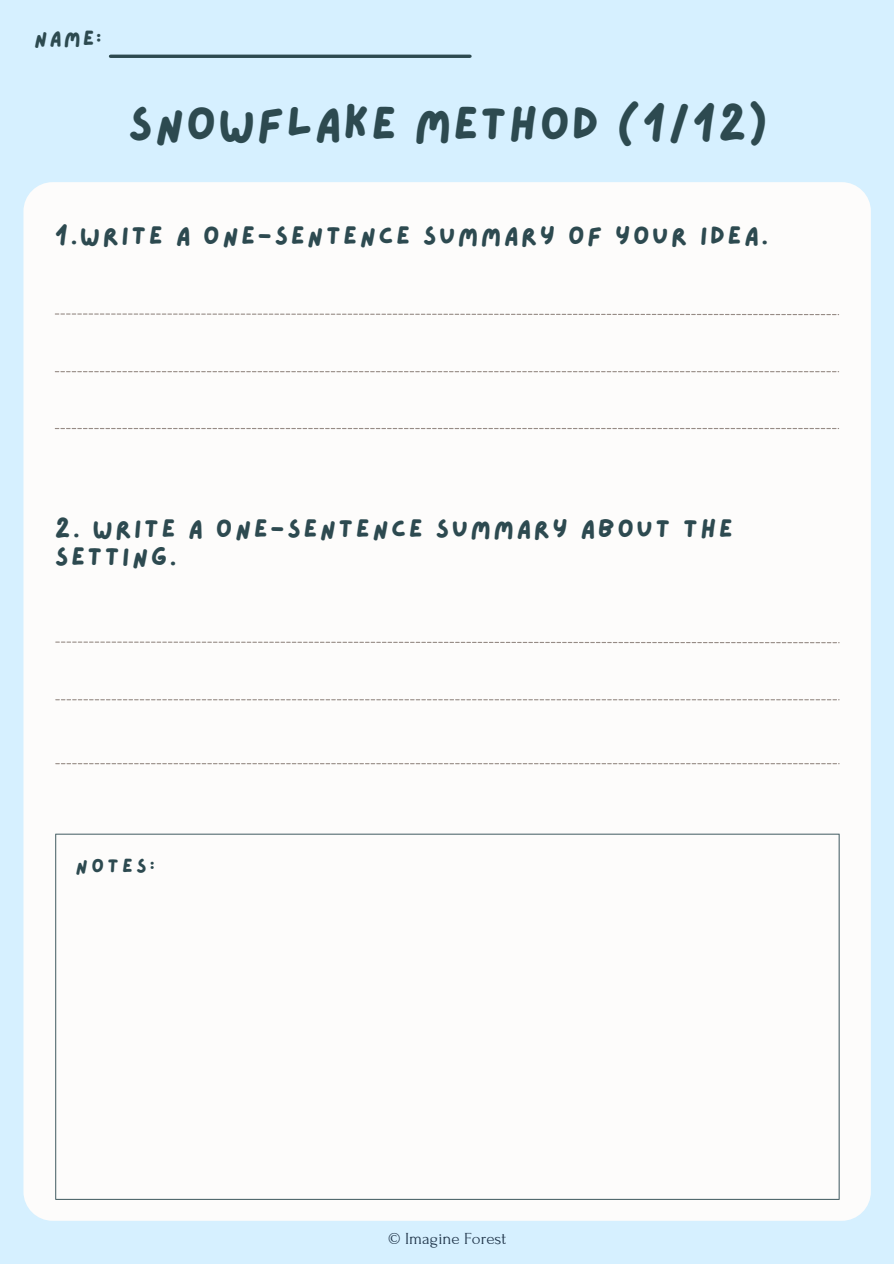
<style>
.page{position:relative;width:894px;height:1264px;background:#fff}
.page>*{position:absolute;margin:0;border:0;box-sizing:border-box;transform-origin:0 0}
.t1{font:46.65px "Lazydog";letter-spacing:.04em;color:#2d4a50}
.t2{font:25.5px/28.2px "Lazydog";letter-spacing:.1em;color:#2d4a50}
.t3{font:21px "Lazydog";color:#2d4a50}
.t4{font:19.5px "Lazydog";letter-spacing:.175em;color:#2d4a50}
.t5{font:16.8px "Forum";color:#21364b}
</style>
<div class="page">
<div style="left:0;top:0;width:893px;height:1263px;background:#d6f0ff"></div>
<div style="left:23px;top:182px;width:847px;height:1038px;background:#fdfcfb;border-radius:29px"></div>
<svg style="left:55px;top:313px;width:783px;height:2px"></svg>
<svg style="left:55px;top:371px;width:783px;height:1px"></svg>
<hr style="left:110px;top:55px;width:360px;height:3px;background:#2d4a50">
<svg style="left:55px;top:641px;width:784px;height:2px"></svg>
<svg style="left:55px;top:699px;width:784px;height:1px"></svg>
<svg style="left:55px;top:763px;width:784px;height:1px"></svg>
<svg style="left:55px;top:428px;width:783px;height:1px"></svg>
<svg style="left:55px;top:833px;width:784px;height:366px"></svg>
<p class="t3" style="left:34px;top:28px;width:69px">NAME:</p>
<h1 class="t1" style="left:128px;top:101px;width:640px">SNOWFLAKE METHOD (1/12)</h1>
<p class="t2" style="left:55px;top:223px;width:714px">1.WRITE A ONE-SENTENCE SUMMARY OF YOUR IDEA.</p>
<p class="t2" style="left:55px;top:515px;width:679px">2. WRITE A ONE-SENTENCE SUMMARY ABOUT THE<br>SETTING.</p>
<p class="t4" style="left:76px;top:856px;width:81px">NOTES:</p>
<p class="t5" style="left:388px;top:1229px;width:120px">© Imagine Forest</p>
</div>
